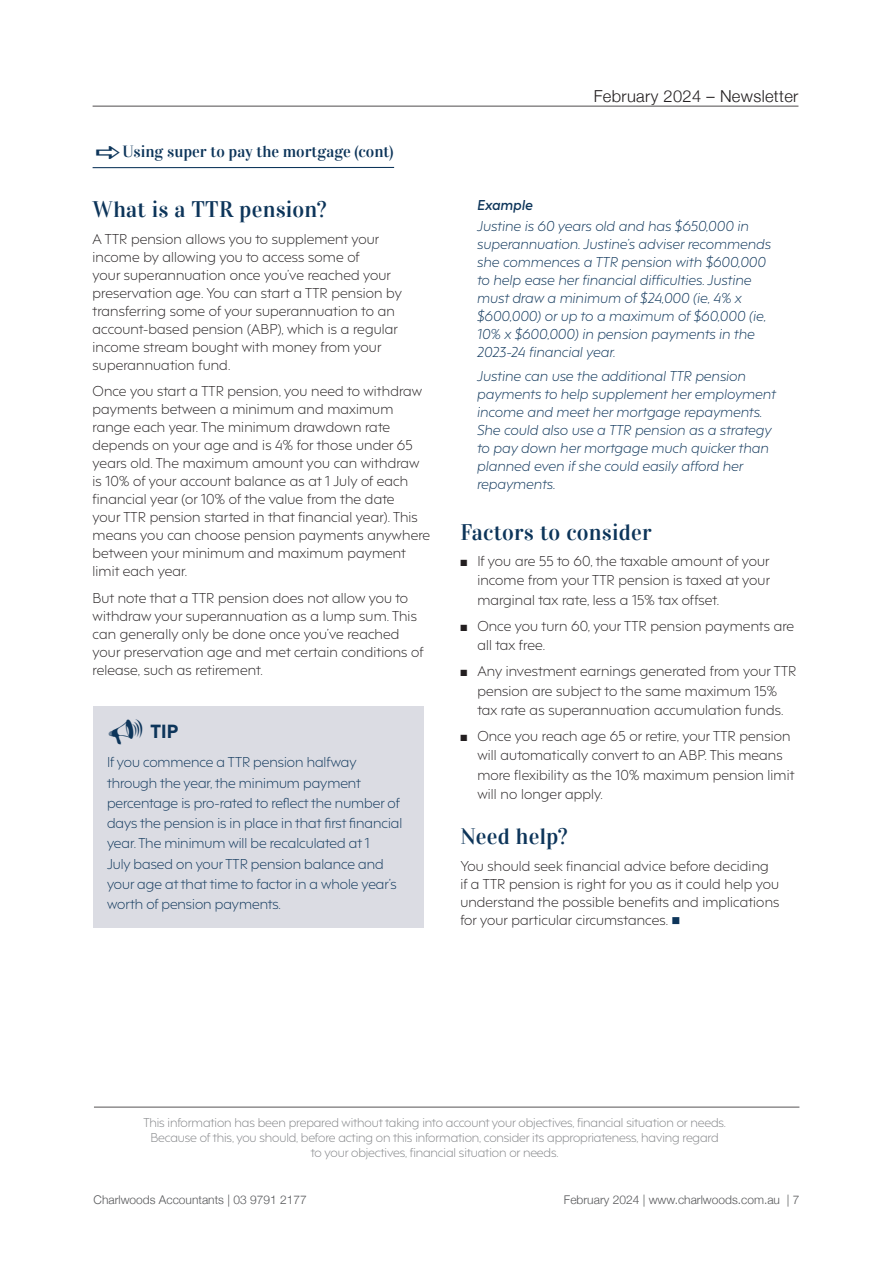
<style>
.page{position:relative;width:893px;height:1263px;background:#fff}
.page>*{position:absolute;margin:0;border:0;box-sizing:border-box;transform-origin:0 0}
.t1{font:22.5px "Vidaloka";letter-spacing:.01em;color:#0d355a}
.t2{font:800 18px "F37 Hooj";color:#0d355a}
.t3{font:300 16.5px "Helvetica Neue";letter-spacing:.02em;color:#231f20}
.t4{font:16.2px "Vidaloka";color:#0d355a}
.t5{font:300 13.5px/18px "F37 Hooj";letter-spacing:.01em;color:#231f20}
.t6{font:italic 300 13.5px/18px "F37 Hooj";letter-spacing:.01em;color:#0d355a}
.t7{font:300 13.5px/20.2px "F37 Hooj";color:#0d355a}
.t8{font:italic 600 13.5px "F37 Hooj";letter-spacing:.01em;color:#0d355a}
.t9{font:300 12px/15px "F37 Hooj";letter-spacing:-.01em;color:#808285;text-align:center}
.t10{font:300 12px "Helvetica Neue";color:#57585a}
.s1{color:#0d355a}
</style>
<div class="page">
<hr style="left:93px;top:106px;width:705px;height:1px;background:#231f20">
<hr style="left:93px;top:167px;width:301px;height:1px;background:#0d355a">
<hr style="left:94px;top:1106px;width:705px;height:2px;background:#231f20">
<div style="left:94px;top:706px;width:330px;height:221px;background:#dbdce3"></div>
<p class="t4" style="left:122px;top:142px;width:273px">Using super to pay the mortgage (cont)</p>
<h1 class="t1" style="left:93px;top:196px;width:235px">What is a TTR pension?</h1>
<p class="t5" style="left:93px;top:229px;width:311px">A TTR pension allows you to supplement your income by allowing you to access some of<br>your superannuation once you’ve reached your preservation age. You can start a TTR pension by transferring some of your superannuation to an account-based pension (ABP), which is a regular income stream bought with money from your superannuation fund.</p>
<p class="t5" style="left:93px;top:381px;width:339px">Once you start a TTR pension, you need to withdraw payments between a minimum and maximum range each year. The minimum drawdown rate depends on your age and is 4% for those under 65 years old. The maximum amount you can withdraw is 10% of your account balance as at 1 July of each financial year (or 10% of the value from the date<br>your TTR pension started in that financial year). This means you can choose pension payments anywhere between your minimum and maximum payment limit each year.</p>
<p class="t5" style="left:93px;top:587px;width:333px">But note that a TTR pension does not allow you to withdraw your superannuation as a lump sum. This can generally only be done once you’ve reached your preservation age and met certain conditions of release, such as retirement.</p>
<h2 class="t2" style="left:151px;top:716px;width:29px">TIP</h2>
<p class="t7" style="left:107px;top:751px;width:297px">If you commence a TTR pension halfway through the year, the minimum payment percentage is pro-rated to reflect the number of days the pension is in place in that first financial year. The minimum will be recalculated at 1<br>July based on your TTR pension balance and your age at that time to factor in a whole year’s worth of pension payments.</p>
<p class="t3" style="left:594px;top:83px;width:206px">February 2024 – Newsletter</p>
<p class="t8" style="left:477px;top:194px;width:57px">Example</p>
<p class="t6" style="left:477px;top:216px;width:295px">Justine is 60 years old and has $650,000 in superannuation. Justine’s adviser recommends she commences a TTR pension with $600,000 to help ease her financial difficulties. Justine must draw a minimum of $24,000 (ie, 4% x $600,000) or up to a maximum of $60,000 (ie, 10% x $600,000) in pension payments in the 2023-24 financial year.</p>
<p class="t6" style="left:477px;top:366px;width:300px">Justine can use the additional TTR pension payments to help supplement her employment income and meet her mortgage repayments.<br>She could also use a TTR pension as a strategy to pay down her mortgage much quicker than planned even if she could easily afford her repayments.</p>
<h1 class="t1" style="left:460px;top:519px;width:193px">Factors to consider</h1>
<p class="t5" style="left:477px;top:550px;width:294px;line-height:19.5px;text-align:justify;text-indent:-17px">■ If you are 55 to 60, the taxable amount of your income from your TTR pension is taxed at your marginal tax rate, less a 15% tax offset.</p>
<p class="t5" style="left:477px;top:614px;width:318px;line-height:19.5px;text-indent:-17px">■ Once you turn 60, your TTR pension payments are all tax free.</p>
<p class="t5" style="left:460px;top:660px;width:338px;line-height:19.5px;text-align:center">■ Any investment earnings generated from your TTR pension are subject to the same maximum 15%<br>tax rate as superannuation accumulation funds.</p>
<p class="t5" style="left:477px;top:725px;width:319px;line-height:19.5px;text-indent:-17px">■ Once you reach age 65 or retire, your TTR pension will automatically convert to an ABP. This means more flexibility as the 10% maximum pension limit will no longer apply.</p>
<h1 class="t1" style="left:460px;top:823px;width:109px">Need help?</h1>
<p class="t5" style="left:460px;top:855px;width:321px">You should seek financial advice before deciding<br>if a TTR pension is right for you as it could help you understand the possible benefits and implications for your particular circumstances. <span class="s1">■</span></p>
<p class="t9" style="left:143px;top:1114px;width:584px">This information has been prepared without taking into account your objectives, financial situation or needs.<br>Because of this, you should, before acting on this information, consider its appropriateness, having regard<br>to your objectives, financial situation or needs.</p>
<p class="t10" style="left:94px;top:1190px;width:215px">Charlwoods Accountants | 03 9791 2177</p>
<p class="t10" style="left:564px;top:1190px;width:237px">February 2024 | www.charlwoods.com.au | 7</p>
</div>
